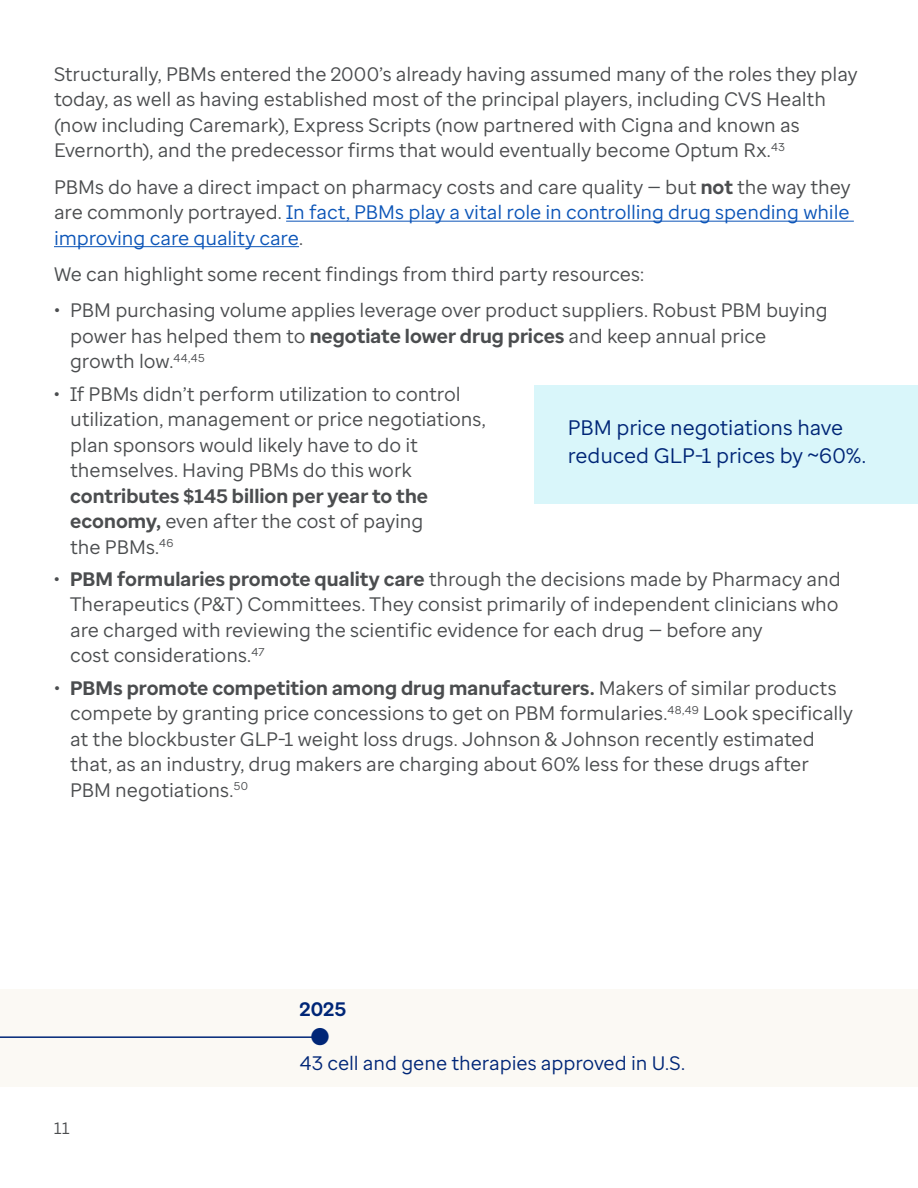
<style>
.page{position:relative;width:918px;height:1188px;background:#fff}
.page>*{position:absolute;margin:0;border:0;box-sizing:border-box;transform-origin:0 0}
.t1{font:24px "Enterprise Sans";color:#002677}
.t2{font:21px/27.8px "Enterprise Sans";letter-spacing:-.005em;color:#002677}
.t3{font:19.5px/25.5px "Enterprise Sans";letter-spacing:-.005em;color:#4b4d4f}
.t4{font:700 19.5px/25.5px "Enterprise Sans";letter-spacing:.005em;color:#4b4d4f}
.t5{font:19.5px "Enterprise Sans";letter-spacing:-.005em;color:#002677}
.t6{font:700 19.5px "Enterprise Sans";color:#002677}
.t7{font:16.5px "Enterprise Sans";color:#4b4d4f}
.s1{font-weight:700}
.s2{color:#0c55b8}
.s3{font-weight:400}
</style>
<div class="page">
<hr style="left:286px;top:221px;width:568px;height:1px;background:#0c55b8">
<hr style="left:54px;top:246px;width:245px;height:1px;background:#0c55b8">
<div style="left:534px;top:386px;width:384px;height:118px;background:#d9f6fa"></div>
<div style="left:0;top:989px;width:918px;height:98px;background:#fbf9f4"></div>
<hr style="left:0;top:1036px;width:316px;height:2px;background:#002677">
<p class="t3" style="left:54px;top:61px;width:805px">Structurally, PBMs entered the 2000’s already having assumed many of the roles they play today, as well as having established most of the principal players, including CVS Health (now including Caremark), Express Scripts (now partnered with Cigna and known as Evernorth), and the predecessor firms that would eventually become Optum Rx.<sup>43</sup></p>
<p class="t3" style="left:54px;top:174px;width:798px;text-align:justify">PBMs do have a direct impact on pharmacy costs and care quality — but <span class="s1">not</span> the way they are commonly portrayed. <span class="s2">In fact, PBMs play a vital role in controlling drug spending while improving care quality care</span>.</p>
<p class="t3" style="left:54px;top:261px;width:592px">We can highlight some recent findings from third party resources:</p>
<p class="t3" style="left:70px;top:298px;width:759px;text-indent:-16px">• PBM purchasing volume applies leverage over product suppliers. Robust PBM buying power has helped them to <span class="s1">negotiate lower drug prices</span> and keep annual price growth low.<sup>44,45</sup></p>
<p class="t3" style="left:70px;top:381px;width:417px;text-indent:-16px">• If PBMs didn’t perform utilization to control utilization, management or price negotiations, plan sponsors would likely have to do it themselves. Having PBMs do this work</p>
<p class="t4" style="left:70px;top:483px;width:359px">contributes $145 billion per year to the economy, <span class="s3">even after the cost of paying the PBMs.</span><sup>46</sup></p>
<p class="t3" style="left:70px;top:566px;width:772px;text-indent:-16px">• <span class="s1">PBM formularies promote quality care</span> through the decisions made by Pharmacy and Therapeutics (P&amp;T) Committees. They consist primarily of independent clinicians who are charged with reviewing the scientific evidence for each drug — before any<br>cost considerations.<sup>47</sup></p>
<p class="t3" style="left:70px;top:675px;width:784px;text-indent:-16px">• <span class="s1">PBMs promote competition among drug manufacturers.</span> Makers of similar products compete by granting price concessions to get on PBM formularies.<sup>48,49</sup> Look specifically at the blockbuster GLP-1 weight loss drugs. Johnson &amp; Johnson recently estimated that, as an industry, drug makers are charging about 60% less for these drugs after PBM negotiations.<sup>50</sup></p>
<p class="t2" style="left:568px;top:414px;width:300px">PBM price negotiations have reduced GLP-1 prices by ~60%.</p>
<p class="t7" style="left:54px;top:1117px;width:17px">11</p>
<p class="t6" style="left:300px;top:996px;width:48px">2025</p>
<p class="t1" style="left:310px;top:1021px;width:21px">●</p>
<p class="t5" style="left:300px;top:1050px;width:387px">43 cell and gene therapies approved in U.S.</p>
</div>
